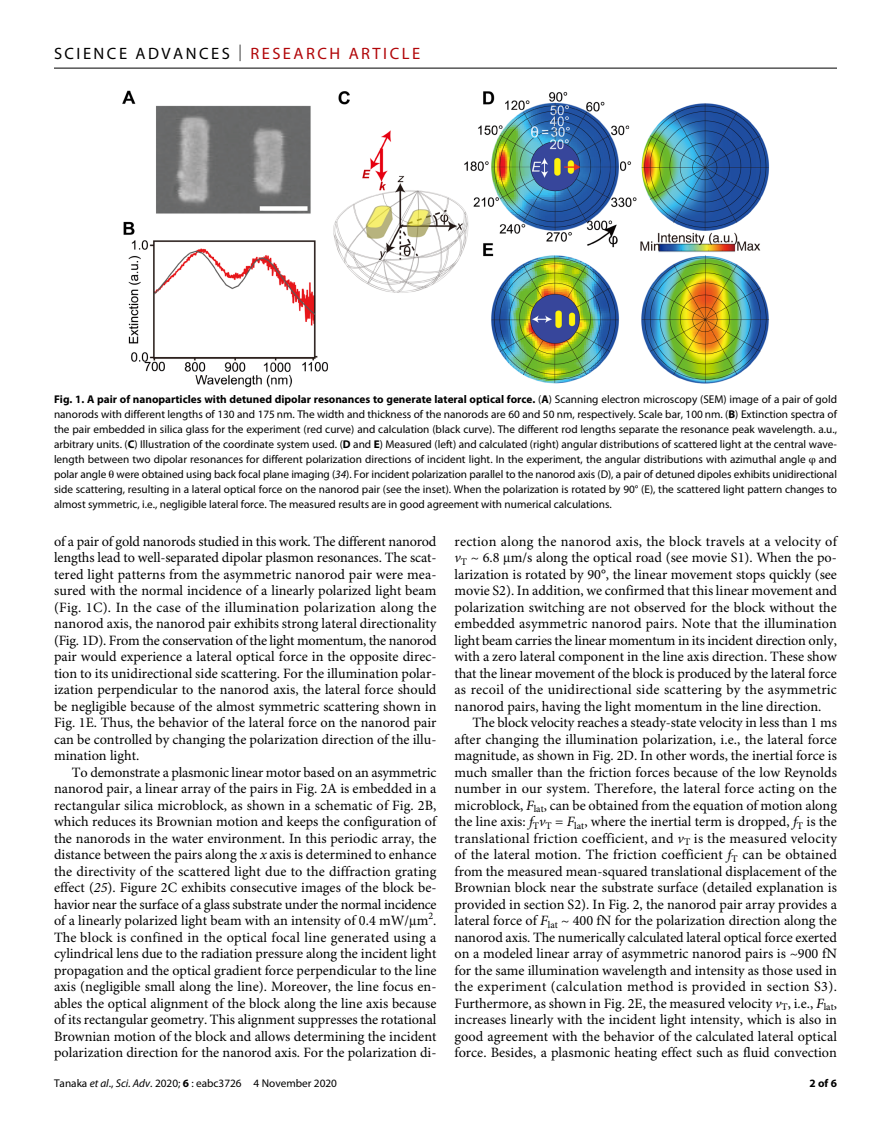
<style>
.page{position:relative;width:891px;height:1134px;background:#fff}
.page>*{position:absolute;margin:0;border:0;box-sizing:border-box;transform-origin:0 0}
.t1{font:16.5px "Myriad Pro";letter-spacing:.15em;color:#000}
.t2{font:14.25px/16.5px "Minion Pro";color:#000;text-align:justify}
.t3{font:11.25px/15px "Myriad Pro";color:#000;text-align:justify}
.t4{font:700 11.25px "Myriad Pro";color:#000}
.s1{font-weight:300}
.s2{color:#b10508}
.s3{font-weight:700}
.s4{font-family:"STIX General"}
.s5{font-style:italic}
</style>
<div class="page">
<hr style="left:54px;top:68px;width:783px;height:1px;background:#000">
<img style="left:122px;top:90px;width:648px;height:297px">
<p class="t1" style="left:54px;top:40px;width:368px">SCIENCE ADVANCES <span class="s1">|</span> <span class="s2">RESEARCH ARTICLE</span></p>
<p class="t3" style="left:54px;top:392px;width:785px"><span class="s3">Fig. 1. A pair of nanoparticles with detuned dipolar resonances to generate lateral optical force.</span> (<span class="s3">A</span>) Scanning electron microscopy (SEM) image of a pair of gold nanorods with different lengths of 130 and 175 nm. The width and thickness of the nanorods are 60 and 50 nm, respectively. Scale bar, 100 nm. (<span class="s3">B</span>) Extinction spectra of the pair embedded in silica glass for the experiment (red curve) and calculation (black curve). The different rod lengths separate the resonance peak wavelength. a.u., arbitrary units. (<span class="s3">C</span>) Illustration of the coordinate system used. (<span class="s3">D</span> and <span class="s3">E</span>) Measured (left) and calculated (right) angular distributions of scattered light at the central wave&shy;length between two dipolar resonances for different polarization directions of incident light. In the experiment, the angular distributions with azimuthal angle <span class="s4">φ</span> and polar angle ❑ were obtained using back focal plane imaging (<span class="s5">34</span>). For incident polarization parallel to the nanorod axis (D), a pair of detuned dipoles exhibits unidirectional side scattering, resulting in a lateral optical force on the nanorod pair (see the inset). When the polarization is rotated by 90° (E), the scattered light pattern changes to almost symmetric, i.e., negligible lateral force. The measured results are in good agreement with numerical calculations.</p>
<p class="t2" style="left:54px;top:534px;width:384px">of a pair of gold nanorods studied in this work. The different nanorod lengths lead to well-separated dipolar plasmon resonances. The scat&shy;tered light patterns from the asymmetric nanorod pair were mea&shy;sured with the normal incidence of a linearly polarized light beam (Fig. 1C). In the case of the illumination polarization along the nanorod axis, the nanorod pair exhibits strong lateral directionality (Fig. 1D). From the conservation of the light momentum, the nanorod pair would experience a lateral optical force in the opposite direc&shy;tion to its unidirectional side scattering. For the illumination polar&shy;ization perpendicular to the nanorod axis, the lateral force should be negligible because of the almost symmetric scattering shown in Fig. 1E. Thus, the behavior of the lateral force on the nanorod pair can be controlled by changing the polarization direction of the illu&shy;mination light.</p>
<p class="t2" style="left:54px;top:766px;width:384px;text-indent:18px">To demonstrate a plasmonic linear motor based on an asymmetric nanorod pair, a linear array of the pairs in Fig. 2A is embedded in a rectangular silica microblock, as shown in a schematic of Fig. 2B, which reduces its Brownian motion and keeps the configuration of the nanorods in the water environment. In this periodic array, the distance between the pairs along the <span class="s5">x</span> axis is determined to enhance the directivity of the scattered light due to the diffraction grating effect (<span class="s5">25</span>). Figure 2C exhibits consecutive images of the block be&shy;havior near the surface of a glass substrate under the normal incidence of a linearly polarized light beam with an intensity of 0.4 mW/ m<sup>2</sup>.<br>The block is confined in the optical focal line generated using a cylindrical lens due to the radiation pressure along the incident light propagation and the optical gradient force perpendicular to the line axis (negligible small along the line). Moreover, the line focus en&shy;ables the optical alignment of the block along the line axis because of its rectangular geometry. This alignment suppresses the rotational Brownian motion of the block and allows determining the incident polarization direction for the nanorod axis. For the polarization di-</p>
<p class="t3" style="left:54px;top:1076px;width:284px">Tanaka <span class="s5">et al</span>., <span class="s5">Sci. Adv.</span> 2020; <span class="s3">6</span> : eabc3726 4 November 2020</p>
<p class="t2" style="left:454px;top:534px;width:384px">rection along the nanorod axis, the block travels at a velocity of <span class="s5">v</span><sub>T</sub> ~ 6.8 m/s along the optical road (see movie S1). When the po&shy;larization is rotated by 90°, the linear movement stops quickly (see movie S2). In addition, we confirmed that this linear movement and polarization switching are not observed for the block without the embedded asymmetric nanorod pairs. Note that the illumination light beam carries the linear momentum in its incident direction only, with a zero lateral component in the line axis direction. These show that the linear movement of the block is produced by the lateral force as recoil of the unidirectional side scattering by the asymmetric nanorod pairs, having the light momentum in the line direction.</p>
<p class="t2" style="left:454px;top:716px;width:384px;text-indent:18px">The block velocity reaches a steady-state velocity in less than 1 ms after changing the illumination polarization, i.e., the lateral force magnitude, as shown in Fig. 2D. In other words, the inertial force is much smaller than the friction forces because of the low Reynolds number in our system. Therefore, the lateral force acting on the microblock, <span class="s5">F</span><sub>lat</sub>, can be obtained from the equation of motion along the line axis: <span class="s5">f</span><sub>T</sub><span class="s5">v</span><sub>T</sub> = <span class="s5">F</span><sub>lat</sub>, where the inertial term is dropped, <span class="s5">f</span><sub>T</sub> is the translational friction coefficient, and <span class="s5">v</span><sub>T</sub> is the measured velocity of the lateral motion. The friction coefficient <span class="s5">f</span><sub>T</sub> can be obtained from the measured mean-squared translational displacement of the Brownian block near the substrate surface (detailed explanation is provided in section S2). In Fig. 2, the nanorod pair array provides a lateral force of <span class="s5">F</span><sub>lat</sub> ~ 400 fN for the polarization direction along the nanorod axis. The numerically calculated lateral optical force exerted on a modeled linear array of asymmetric nanorod pairs is ~900 fN for the same illumination wavelength and intensity as those used in the experiment (calculation method is provided in section S3).<br>Furthermore, as shown in Fig. 2E, the measured velocity <span class="s5">v</span><sub>T</sub>, i.e., <span class="s5">F</span><sub>lat</sub>, increases linearly with the incident light intensity, which is also in good agreement with the behavior of the calculated lateral optical force. Besides, a plasmonic heating effect such as fluid convection</p>
<p class="t4" style="left:810px;top:1074px;width:29px">2 of 6</p>
</div>
